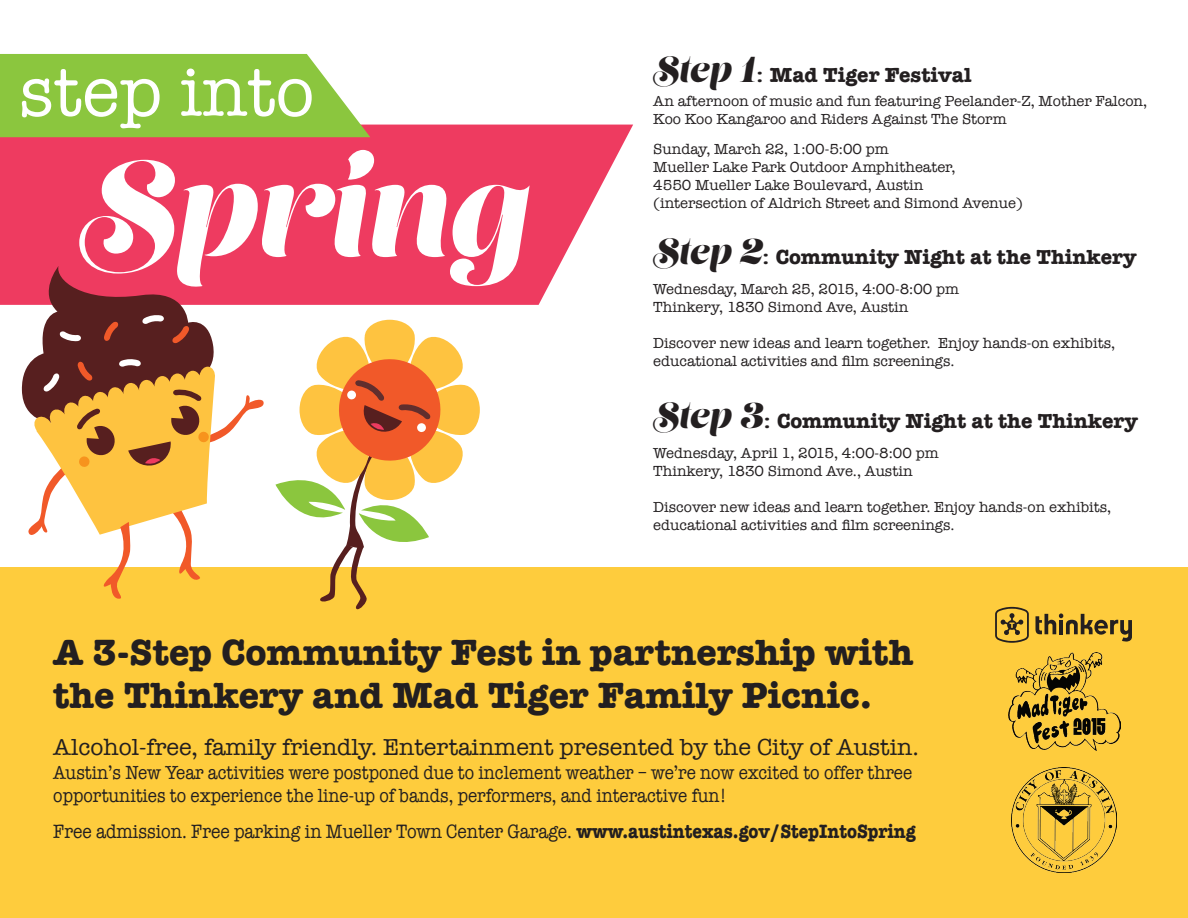
<style>
.page{position:relative;width:1188px;height:918px;background:#fff}
.page>*{position:absolute;margin:0;border:0;box-sizing:border-box;transform-origin:0 0}
.t1{font:133.8px "Lust Script";color:#fff}
.t2{font:70.95px "American Typewriter";color:#fff}
.t3{font:700 37.5px/43.8px "American Typewriter";color:#231f20}
.t4{font:23.85px "American Typewriter";color:#231f20}
.t5{font:700 21px "American Typewriter";color:#231f20}
.t6{font:19.8px "American Typewriter";color:#231f20;scale:.89 1}
.t7{font:19.5px/23.4px "American Typewriter";color:#231f20;scale:.89 1}
.t8{font:15px/18px "American Typewriter";color:#231f20}
.s1{font-family:"Lust Script";font-weight:400;font-size:36px}
.s2{font-family:"Kefa"}
.s3{font-weight:700}
</style>
<div class="page">
<div style="left:0;top:567px;width:1188px;height:351px;background:#fecc3d"></div>
<svg style="left:0;top:125px;width:633px;height:180px;background:#ef4c6d"></svg>
<svg style="left:0;top:54px;width:370px;height:83px;background:#94ca4e"></svg>
<svg style="left:21px;top:266px;width:243px;height:333px"></svg>
<svg style="left:275px;top:320px;width:205px;height:290px"></svg>
<div style="left:417px;top:423px;width:9px;height:9px;background:#fff;border-radius:50%"></div>
<svg style="left:347px;top:390px;width:9px;height:10px"></svg>
<img style="left:1011px;top:768px;width:105px;height:104px">
<svg style="left:995px;top:607px;width:34px;height:36px"></svg>
<svg style="left:1036px;top:613px;width:96px;height:29px"></svg>
<img style="left:1008px;top:653px;width:112px;height:98px">
<h2 class="t2" style="left:19px;top:38px;width:297px">step into</h2>
<h1 class="t1" style="left:79px;top:122px;width:451px">Spring</h1>
<h3 class="t5" style="left:653px;top:57px;width:320px"><span class="s1">Step 1</span><span class="s2">:</span> Mad Tiger Festival</h3>
<p class="t8" style="left:653px;top:91px;width:496px">An afternoon of music and fun featuring Peelander-Z, Mother Falcon,<br>Koo Koo Kangaroo and Riders Against The Storm</p>
<p class="t8" style="left:653px;top:139px;width:371px">Sunday, March 22, 1:00-5:00 pm<br>Mueller Lake Park Outdoor Amphitheater,<br>4550 Mueller Lake Boulevard, Austin<br>(intersection of Aldrich Street and Simond Avenue)</p>
<h3 class="t5" style="left:653px;top:239px;width:485px"><span class="s1">Step 2</span><span class="s2">:</span> Community Night at the Thinkery</h3>
<p class="t8" style="left:653px;top:279px;width:307px">Wednesday, March 25, 2015, 4:00-8:00 pm<br>Thinkery, 1830 Simond Ave, Austin</p>
<p class="t8" style="left:653px;top:333px;width:463px">Discover new ideas and learn together. Enjoy hands-on exhibits, educational activities and film screenings.</p>
<h3 class="t5" style="left:653px;top:403px;width:486px"><span class="s1">Step 3</span><span class="s2">:</span> Community Night at the Thinkery</h3>
<p class="t8" style="left:653px;top:444px;width:287px">Wednesday, April 1, 2015, 4:00-8:00 pm<br>Thinkery, 1830 Simond Ave., Austin</p>
<p class="t8" style="left:653px;top:498px;width:460px">Discover new ideas and learn together. Enjoy hands-on exhibits, educational activities and film screenings.</p>
<h3 class="t3" style="left:53px;top:628px;width:861px">A 3-Step Community Fest in partnership with the Thinkery and Mad Tiger Family Picnic.</h3>
<h3 class="t4" style="left:53px;top:729px;width:867px">Alcohol-free, family friendly. Entertainment presented by the City of Austin.</h3>
<h3 class="t7" style="left:53px;top:760px;width:967px">Austin’s New Year activities were postponed due to inclement weather – we’re now excited to offer three opportunities to experience the line-up of bands, performers, and interactive fun!</h3>
<h3 class="t6" style="left:53px;top:816px;width:971px">Free admission. Free parking in Mueller Town Center Garage. <span class="s3">www.austintexas.gov/StepIntoSpring</span></h3>
</div>
